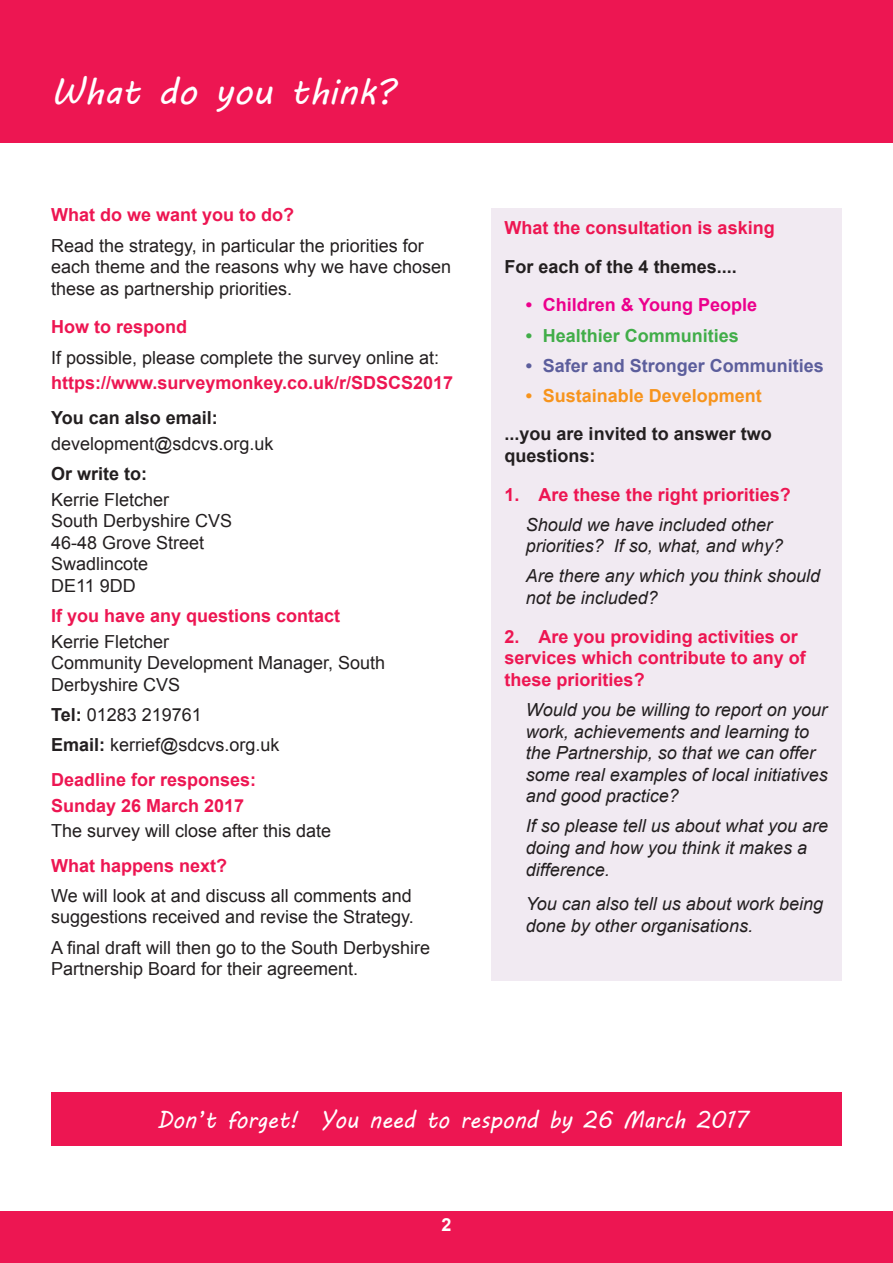
<style>
.page{position:relative;width:893px;height:1263px;background:#fff}
.page>*{position:absolute;margin:0;border:0;box-sizing:border-box;transform-origin:0 0}
.t1{font:36px "MV Boli";color:#fff}
.t2{font:24px "MV Boli";color:#fff;scale:.92 1}
.t3{font:18px/21.6px "Arial";color:#231f20}
.t4{font:italic 18px/21.6px "Arial";color:#231f20}
.t5{font:700 18px/21.6px "Arial";color:#ed1652}
.t6{font:700 18px/21.6px "Arial";color:#231f20}
.t7{font:700 18px "Arial";color:#5c5e9c}
.t8{font:700 18px "Arial";color:#f7941d}
.t9{font:700 18px "Arial";color:#ec008c}
.t10{font:700 18px "Arial";color:#41ad49}
.t11{font:700 18px "Arial";color:#fff}
.s1{font-weight:700}
</style>
<div class="page">
<div style="left:0;top:0;width:893px;height:143px;background:#ed1652"></div>
<div style="left:0;top:1212px;width:893px;height:51px;background:#ed1652"></div>
<div style="left:492px;top:208px;width:350px;height:773px;background:#f1eaf2"></div>
<div style="left:51px;top:1093px;width:791px;height:53px;background:#ed1652"></div>
<h1 class="t1" style="left:51px;top:67px;width:345px">What do you think?</h1>
<p class="t5" style="left:51px;top:205px;width:245px">What do we want you to do?</p>
<p class="t3" style="left:51px;top:235px;width:402px">Read the strategy, in particular the priorities for each theme and the reasons why we have chosen these as partnership priorities.</p>
<p class="t5" style="left:51px;top:317px;width:138px">How to respond</p>
<p class="t3" style="left:51px;top:347px;width:390px">If possible, please complete the survey online at:</p>
<p class="t5" style="left:51px;top:373px;width:404px">https://www.surveymonkey.co.uk/r/SDSCS2017</p>
<p class="t6" style="left:51px;top:407px;width:168px">You can also email:</p>
<p class="t3" style="left:51px;top:433px;width:224px">development@sdcvs.org.uk</p>
<p class="t6" style="left:51px;top:463px;width:98px">Or write to:</p>
<p class="t3" style="left:51px;top:489px;width:183px">Kerrie Fletcher<br>South Derbyshire CVS<br>46-48 Grove Street<br>Swadlincote<br>DE11 9DD</p>
<p class="t5" style="left:51px;top:605px;width:291px">If you have any questions contact</p>
<p class="t3" style="left:51px;top:631px;width:336px">Kerrie Fletcher<br>Community Development Manager, South<br>Derbyshire CVS</p>
<p class="t3" style="left:51px;top:700px;width:230px;line-height:30.2px"><span class="s1">Tel:</span> 01283 219761<br><span class="s1">Email:</span> kerrief@sdcvs.org.uk</p>
<p class="t5" style="left:51px;top:767px;width:207px;line-height:25.8px">Deadline for responses:<br>Sunday 26 March 2017</p>
<p class="t3" style="left:51px;top:820px;width:282px">The survey will close after this date</p>
<p class="t5" style="left:51px;top:855px;width:178px">What happens next?</p>
<p class="t3" style="left:51px;top:885px;width:364px">We will look at and discuss all comments and suggestions received and revise the Strategy.</p>
<p class="t3" style="left:51px;top:936px;width:381px">A final draft will then go to the South Derbyshire<br>Partnership Board for their agreement.</p>
<p class="t5" style="left:505px;top:218px;width:272px">What the consultation is asking</p>
<p class="t6" style="left:505px;top:256px;width:234px">For each of the 4 themes....</p>
<p class="t9" style="left:526px;top:293px;width:233px">• Children &amp; Young People</p>
<p class="t10" style="left:526px;top:323px;width:215px">• Healthier Communities</p>
<p class="t7" style="left:526px;top:353px;width:300px">• Safer and Stronger Communities</p>
<p class="t8" style="left:526px;top:383px;width:238px">• Sustainable Development</p>
<p class="t6" style="left:505px;top:424px;width:269px">...you are invited to answer two questions:</p>
<p class="t5" style="left:505px;top:484px;width:288px">1. Are these the right priorities?</p>
<p class="t4" style="left:526px;top:514px;width:259px">Should we have included other priorities? If so, what, and why?</p>
<p class="t4" style="left:526px;top:565px;width:296px">Are there any which you think should not be included?</p>
<p class="t5" style="left:505px;top:626px;width:303px">2. Are you providing activities or services which contribute to any of these priorities?</p>
<p class="t4" style="left:526px;top:699px;width:304px">Would you be willing to report on your work, achievements and learning to the Partnership, so that we can offer some real examples of local initiatives and good practice?</p>
<p class="t4" style="left:526px;top:815px;width:304px">If so please tell us about what you are doing and how you think it makes a difference.</p>
<p class="t4" style="left:526px;top:893px;width:299px">You can also tell us about work being done by other organisations.</p>
<h2 class="t2" style="left:157px;top:1103px;width:644px">Don’t forget! You need to respond by 26 March 2017</h2>
<p class="t11" style="left:441px;top:1212px;width:12px">2</p>
</div>
